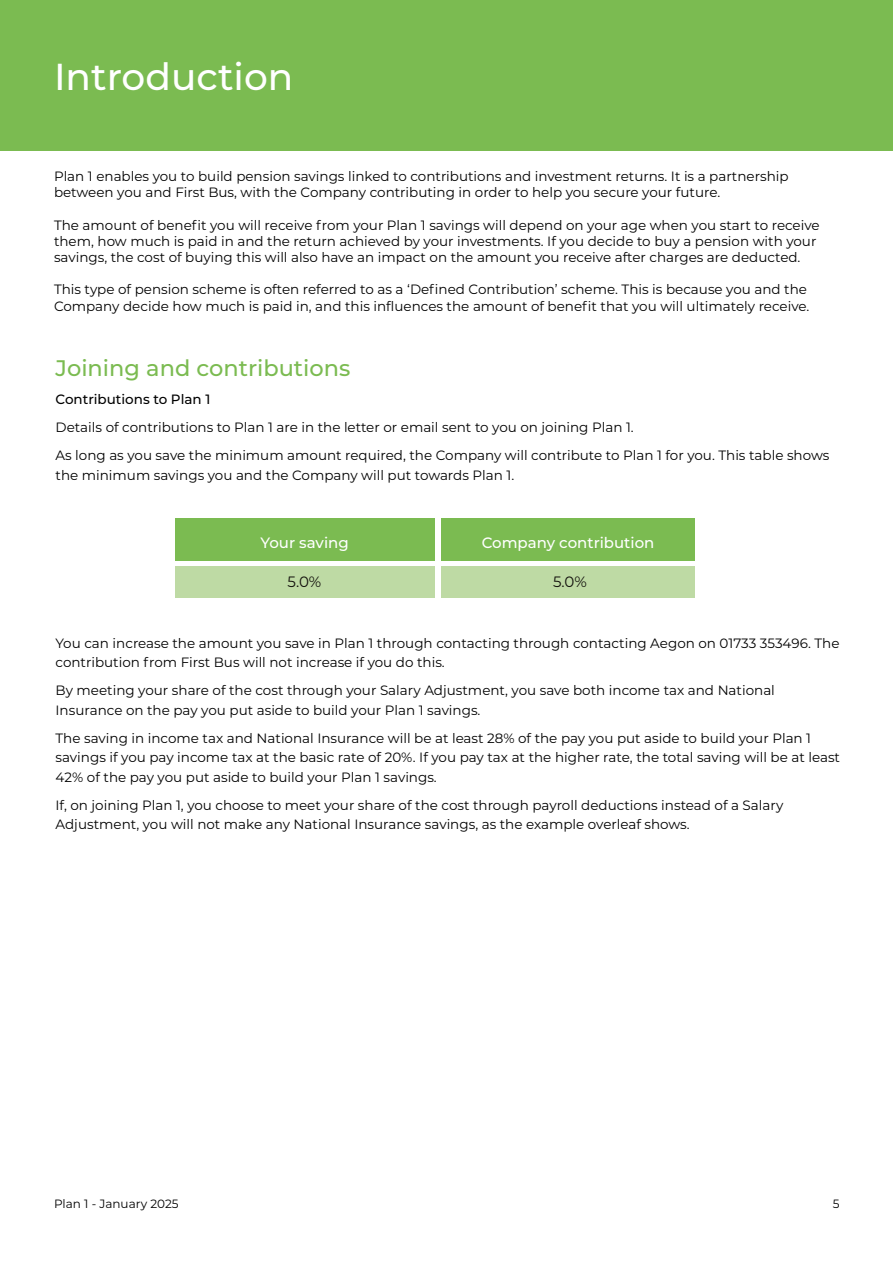
<style>
.page{position:relative;width:893px;height:1263px;background:#fff}
.page>*{position:absolute;margin:0;border:0;box-sizing:border-box;transform-origin:0 0}
.t1{font:500 37.5px "Montserrat";color:#fff}
.t2{font:500 22.5px "Montserrat";color:#7bbb51}
.t3{font:500 15px "Montserrat";color:#fff}
.t4{font:15px "Montserrat";color:#12100b}
.t5{font:13.5px/19.5px "Montserrat";color:#000}
.t6{font:500 13.5px "Montserrat";color:#000}
.t7{font:12px "Montserrat";color:#000}
</style>
<div class="page">
<div style="left:0;top:0;width:893px;height:151px;background:#7bbb51"></div>
<div style="left:175px;top:518px;width:520px;height:42px;background:#7bbb51"></div>
<div style="left:175px;top:566px;width:520px;height:31px;background:#bedaa4"></div>
<div style="left:435px;top:513px;width:6px;height:90px;background:#fff"></div>
<h1 class="t1" style="left:54px;top:51px;width:241px">Introduction</h1>
<p class="t5" style="left:54px;top:168px;width:736px;line-height:16.2px">Plan 1 enables you to build pension savings linked to contributions and investment returns. It is a partnership between you and First Bus, with the Company contributing in order to help you secure your future.</p>
<p class="t5" style="left:54px;top:216px;width:767px;line-height:16.2px">The amount of benefit you will receive from your Plan 1 savings will depend on your age when you start to receive them, how much is paid in and the return achieved by your investments. If you decide to buy a pension with your savings, the cost of buying this will also have an impact on the amount you receive after charges are deducted.</p>
<p class="t5" style="left:54px;top:281px;width:757px;line-height:16.2px">This type of pension scheme is often referred to as a ‘Defined Contribution’ scheme. This is because you and the<br>Company decide how much is paid in, and this influences the amount of benefit that you will ultimately receive.</p>
<h2 class="t2" style="left:56px;top:352px;width:296px">Joining and contributions</h2>
<p class="t6" style="left:56px;top:390px;width:156px">Contributions to Plan 1</p>
<p class="t5" style="left:56px;top:413px;width:775px;line-height:28px">Details of contributions to Plan 1 are in the letter or email sent to you on joining Plan 1.<br>As long as you save the minimum amount required, the Company will contribute to Plan 1 for you. This table shows</p>
<p class="t5" style="left:56px;top:465px;width:460px">the minimum savings you and the Company will put towards Plan 1.</p>
<p class="t3" style="left:261px;top:532px;width:90px">Your saving</p>
<p class="t3" style="left:482px;top:532px;width:174px">Company contribution</p>
<p class="t4" style="left:287px;top:571px;width:35px">5.0%</p>
<p class="t4" style="left:553px;top:571px;width:35px">5.0%</p>
<p class="t5" style="left:56px;top:633px;width:785px">You can increase the amount you save in Plan 1 through contacting through contacting Aegon on 01733 353496. The contribution from First Bus will not increase if you do this.</p>
<p class="t5" style="left:56px;top:680px;width:721px">By meeting your share of the cost through your Salary Adjustment, you save both income tax and National<br>Insurance on the pay you put aside to build your Plan 1 savings.</p>
<p class="t5" style="left:56px;top:728px;width:786px">The saving in income tax and National Insurance will be at least 28% of the pay you put aside to build your Plan 1 savings if you pay income tax at the basic rate of 20%. If you pay tax at the higher rate, the total saving will be at least<br>42% of the pay you put aside to build your Plan 1 savings.</p>
<p class="t5" style="left:56px;top:795px;width:729px">If, on joining Plan 1, you choose to meet your share of the cost through payroll deductions instead of a Salary<br>Adjustment, you will not make any National Insurance savings, as the example overleaf shows.</p>
<p class="t7" style="left:54px;top:1195px;width:126px">Plan 1 - January 2025</p>
<p class="t7" style="left:833px;top:1195px;width:8px">5</p>
</div>
